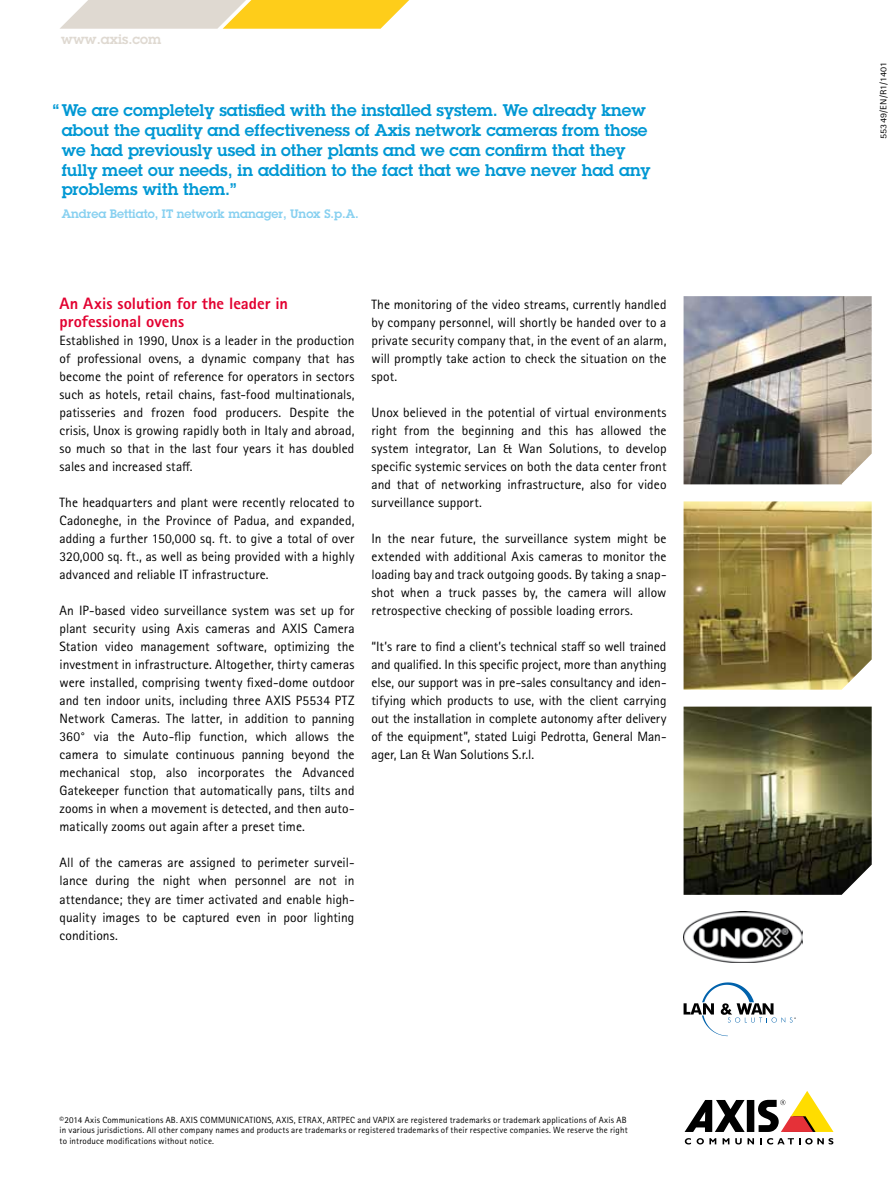
<style>
.page{position:relative;width:893px;height:1191px;background:#fff}
.page>*{position:absolute;margin:0;border:0;box-sizing:border-box;transform-origin:0 0}
.t1{font:600 16.5px/19.8px "Lubalin Graph ECG";color:#0098d4}
.t2{font:800 16.5px/18px "Rotis Sans Serif Pro";color:#e20030}
.t3{font:13.5px/18px "Rotis Sans Serif Pro";letter-spacing:.005em;color:#000;text-align:justify}
.t4{font:600 13.5px "Lubalin Graph ECG";color:#dfd9d1}
.t5{font:600 12px "Lubalin Graph ECG";color:#87d0f0}
.t6{font:9px/10.8px "Rotis Sans Serif Pro";letter-spacing:.02em;color:#000}
.t7{font:9px "Rotis Sans Serif Pro";letter-spacing:.02em;color:#000;scale:1.12 1}
</style>
<div class="page">
<div style="left:747px;top:1100px;width:7px;height:32px;background:#000"></div>
<svg style="left:685px;top:1100px;width:60px;height:32px"></svg>
<svg style="left:758px;top:1091px;width:75px;height:41px"></svg>
<svg style="left:685px;top:1138px;width:6px;height:6px"></svg>
<svg style="left:697px;top:1138px;width:19px;height:6px"></svg>
<svg style="left:723px;top:1138px;width:6px;height:6px"></svg>
<svg style="left:735px;top:1138px;width:19px;height:6px"></svg>
<svg style="left:760px;top:1138px;width:73px;height:6px"></svg>
<svg style="left:60px;top:0;width:349px;height:29px;background:#f0d783"></svg>
<img style="left:684px;top:296px;width:188px;height:188px">
<img style="left:684px;top:501px;width:188px;height:188px">
<img style="left:684px;top:911px;width:119px;height:52px">
<img style="left:684px;top:706px;width:188px;height:189px">
<svg style="left:684px;top:982px;width:112px;height:54px"></svg>
<p class="t4" style="left:61px;top:30px;width:102px">www.axis.com</p>
<p class="t1" style="left:62px;top:101px;width:590px;text-indent:-9px">“ We are completely satisfied with the installed system. We already knew about the quality and effectiveness of Axis network cameras from those we had previously used in other plants and we can confirm that they fully meet our needs, in addition to the fact that we have never had any problems with them.”</p>
<p class="t5" style="left:62px;top:206px;width:298px">Andrea Bettiato, IT network manager, Unox S.p.A.</p>
<p class="t2" style="left:60px;top:295px;width:230px">An Axis solution for the leader in professional ovens</p>
<p class="t3" style="left:60px;top:332px;width:297px">Established in 1990, Unox is a leader in the production of professional ovens, a dynamic company that has become the point of reference for operators in sectors such as hotels, retail chains, fast-food multinationals, patisseries and frozen food producers. Despite the crisis, Unox is growing rapidly both in Italy and abroad, so much so that in the last four years it has doubled sales and increased staff.</p>
<p class="t3" style="left:60px;top:494px;width:296px">The headquarters and plant were recently relocated to Cadoneghe, in the Province of Padua, and expanded, adding a further 150,000 sq. ft. to give a total of over 320,000 sq. ft., as well as being provided with a highly advanced and reliable IT infrastructure.</p>
<p class="t3" style="left:60px;top:602px;width:297px">An IP-based video surveillance system was set up for plant security using Axis cameras and AXIS Camera Station video management software, optimizing the investment in infrastructure. Altogether, thirty cameras were installed, comprising twenty fixed-dome outdoor and ten indoor units, including three AXIS P5534 PTZ Network Cameras. The latter, in addition to panning 360° via the Auto-flip function, which allows the camera to simulate continuous panning beyond the mechanical stop, also incorporates the Advanced Gatekeeper function that automatically pans, tilts and zooms in when a movement is detected, and then auto&shy;matically zooms out again after a preset time.</p>
<p class="t3" style="left:60px;top:854px;width:296px">All of the cameras are assigned to perimeter surveil&shy;lance during the night when personnel are not in attendance; they are timer activated and enable high&shy;quality images to be captured even in poor lighting conditions.</p>
<p class="t3" style="left:372px;top:296px;width:296px">The monitoring of the video streams, currently handled by company personnel, will shortly be handed over to a private security company that, in the event of an alarm, will promptly take action to check the situation on the spot.</p>
<p class="t3" style="left:372px;top:404px;width:297px">Unox believed in the potential of virtual environments right from the beginning and this has allowed the system integrator, Lan &amp; Wan Solutions, to develop specific systemic services on both the data center front and that of networking infrastructure, also for video surveillance support.</p>
<p class="t3" style="left:372px;top:530px;width:297px">In the near future, the surveillance system might be extended with additional Axis cameras to monitor the loading bay and track outgoing goods. By taking a snap&shy;shot when a truck passes by, the camera will allow retrospective checking of possible loading errors.</p>
<p class="t3" style="left:372px;top:638px;width:296px">“It’s rare to find a client’s technical staff so well trained and qualified. In this specific project, more than anything else, our support was in pre-sales consultancy and iden&shy;tifying which products to use, with the client carrying out the installation in complete autonomy after delivery of the equipment”, stated Luigi Pedrotta, General Man&shy;ager, Lan &amp; Wan Solutions S.r.l.</p>
<p class="t6" style="left:60px;top:1114px;width:570px">©2014 Axis Communications AB. AXIS COMMUNICATIONS, AXIS, ETRAX, ARTPEC and VAPIX are registered trademarks or trademark applications of Axis AB in various jurisdictions. All other company names and products are trademarks or registered trademarks of their respective companies. We reserve the right to introduce modifications without notice.</p>
<p class="t7" style="left:878px;top:139px;width:71px;rotate:-90deg">55349/EN/R1/1401</p>
</div>
